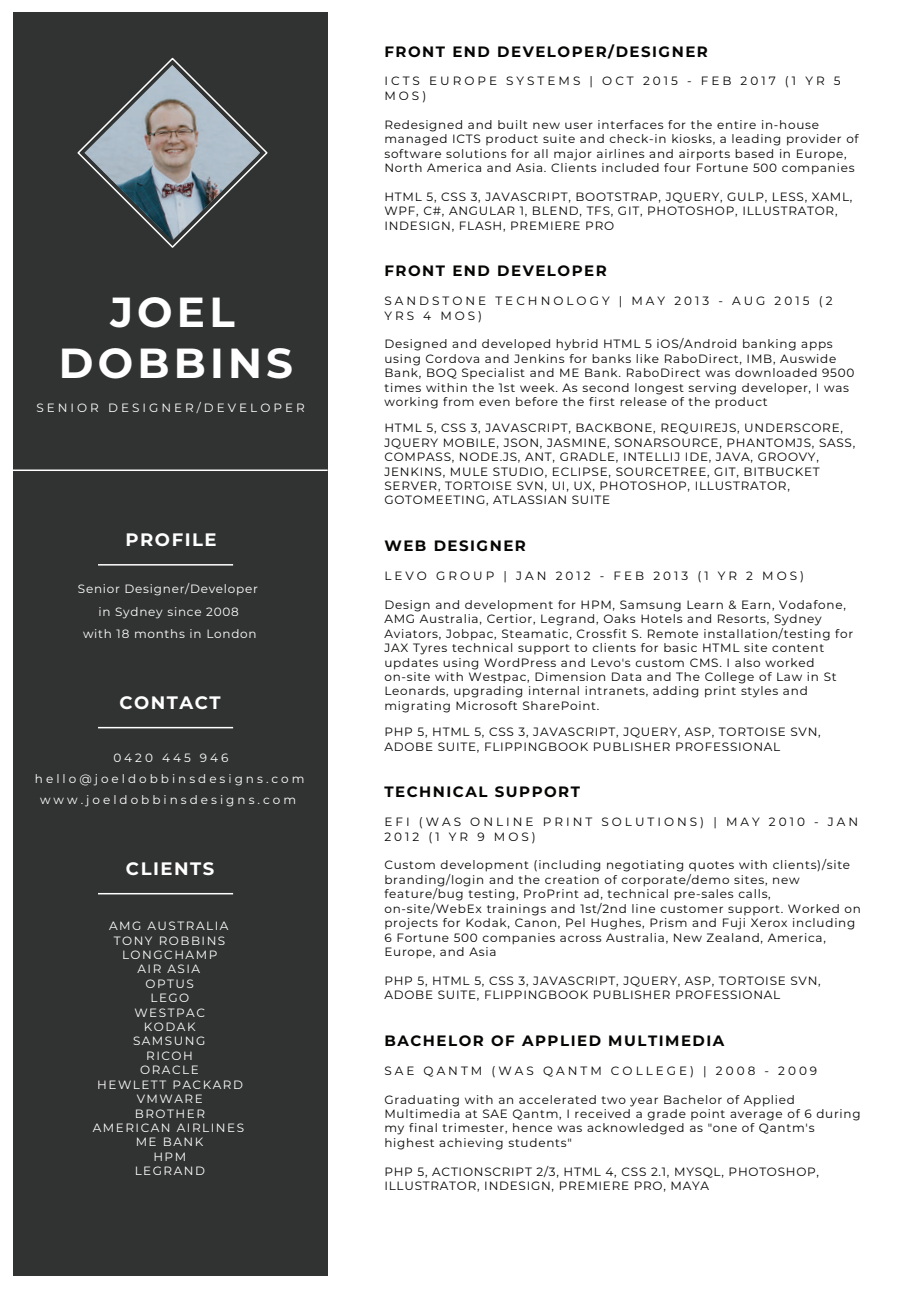
<style>
.page{position:relative;width:919px;height:1289px;background:#fff}
.page>*{position:absolute;margin:0;border:0;box-sizing:border-box;transform-origin:0 0}
.t1{font:700 42px/50.4px "Montserrat";letter-spacing:.1em;color:#fff;text-align:center}
.t2{font:700 18px "Montserrat";letter-spacing:.085em;color:#fff}
.t3{font:700 15px "Montserrat";letter-spacing:.1em;color:#050504}
.t4{font:12px/14.4px "Montserrat";letter-spacing:.06em;color:#050504}
.t5{font:12px/14.4px "Montserrat";letter-spacing:.25em;color:#050504}
.t6{font:12px/14.4px "Montserrat";letter-spacing:.125em;color:#fff;text-align:center}
.t7{font:12px/21px "Montserrat";letter-spacing:.25em;color:#fff;text-align:center}
.t8{font:12px/22.5px "Montserrat";letter-spacing:.06em;color:#fff;text-align:center}
</style>
<div class="page">
<div style="left:13px;top:13px;width:314px;height:1263px;background:#313232"></div>
<hr style="left:98px;top:893px;width:135px;height:1px;background:#fff">
<hr style="left:98px;top:727px;width:135px;height:1px;background:#fff">
<hr style="left:98px;top:564px;width:135px;height:1px;background:#fff">
<hr style="left:13px;top:469px;width:314px;height:2px;background:#fff">
<svg style="left:77px;top:57px;width:191px;height:191px"></svg>
<img style="left:84px;top:65px;width:176px;height:176px">
<h1 class="t1" style="left:59px;top:285px;width:236px">JOEL<br>DOBBINS</h1>
<p class="t7" style="left:36px;top:397px;width:270px">SENIOR DESIGNER/DEVELOPER</p>
<h2 class="t2" style="left:125px;top:526px;width:92px">PROFILE</h2>
<p class="t8" style="left:78px;top:577px;width:181px">Senior Designer/Developer in Sydney since 2008<br>with 18 months in London</p>
<h2 class="t2" style="left:119px;top:689px;width:103px">CONTACT</h2>
<p class="t7" style="left:35px;top:746px;width:271px">0420 445 946 hello@joeldobbinsdesigns.com www.joeldobbinsdesigns.com</p>
<h2 class="t2" style="left:126px;top:855px;width:90px">CLIENTS</h2>
<p class="t6" style="left:93px;top:918px;width:153px">AMG AUSTRALIA<br>TONY ROBBINS<br>LONGCHAMP<br>AIR ASIA<br>OPTUS<br>LEGO<br>WESTPAC<br>KODAK<br>SAMSUNG<br>RICOH<br>ORACLE<br>HEWLETT PACKARD<br>VMWARE<br>BROTHER<br>AMERICAN AIRLINES<br>ME BANK<br>HPM<br>LEGRAND</p>
<p class="t3" style="left:384px;top:40px;width:325px">FRONT END DEVELOPER/DESIGNER</p>
<p class="t5" style="left:384px;top:74px;width:457px">ICTS EUROPE SYSTEMS | OCT 2015 - FEB 2017 (1 YR 5<br>MOS)</p>
<p class="t4" style="left:384px;top:117px;width:475px">Redesigned and built new user interfaces for the entire in-house managed ICTS product suite and check-in kiosks, a leading provider of software solutions for all major airlines and airports based in Europe, North America and Asia. Clients included four Fortune 500 companies</p>
<p class="t4" style="left:384px;top:189px;width:469px">HTML 5, CSS 3, JAVASCRIPT, BOOTSTRAP, JQUERY, GULP, LESS, XAML,<br>WPF, C#, ANGULAR 1, BLEND, TFS, GIT, PHOTOSHOP, ILLUSTRATOR,<br>INDESIGN, FLASH, PREMIERE PRO</p>
<p class="t3" style="left:384px;top:260px;width:224px">FRONT END DEVELOPER</p>
<p class="t5" style="left:384px;top:293px;width:449px">SANDSTONE TECHNOLOGY | MAY 2013 - AUG 2015 (2<br>YRS 4 MOS)</p>
<p class="t4" style="left:384px;top:336px;width:471px">Designed and developed hybrid HTML 5 iOS/Android banking apps using Cordova and Jenkins for banks like RaboDirect, IMB, Auswide Bank, BOQ Specialist and ME Bank. RaboDirect was downloaded 9500 times within the 1st week. As second longest serving developer, I was working from even before the first release of the product</p>
<p class="t4" style="left:384px;top:420px;width:472px">HTML 5, CSS 3, JAVASCRIPT, BACKBONE, REQUIREJS, UNDERSCORE, JQUERY MOBILE, JSON, JASMINE, SONARSOURCE, PHANTOMJS, SASS, COMPASS, NODE.JS, ANT, GRADLE, INTELLIJ IDE, JAVA, GROOVY, JENKINS, MULE STUDIO, ECLIPSE, SOURCETREE, GIT, BITBUCKET SERVER, TORTOISE SVN, UI, UX, PHOTOSHOP, ILLUSTRATOR, GOTOMEETING, ATLASSIAN SUITE</p>
<p class="t3" style="left:384px;top:535px;width:143px">WEB DESIGNER</p>
<p class="t5" style="left:384px;top:568px;width:421px">LEVO GROUP | JAN 2012 - FEB 2013 (1 YR 2 MOS)</p>
<p class="t4" style="left:384px;top:597px;width:470px">Design and development for HPM, Samsung Learn &amp; Earn, Vodafone, AMG Australia, Certior, Legrand, Oaks Hotels and Resorts, Sydney Aviators, Jobpac, Steamatic, Crossfit S. Remote installation/testing for JAX Tyres technical support to clients for basic HTML site content updates using WordPress and Levo's custom CMS. I also worked on-site with Westpac, Dimension Data and The College of Law in St Leonards, upgrading internal intranets, adding print styles and migrating Microsoft SharePoint.</p>
<p class="t4" style="left:384px;top:724px;width:438px">PHP 5, HTML 5, CSS 3, JAVASCRIPT, JQUERY, ASP, TORTOISE SVN,<br>ADOBE SUITE, FLIPPINGBOOK PUBLISHER PROFESSIONAL</p>
<p class="t3" style="left:384px;top:781px;width:197px">TECHNICAL SUPPORT</p>
<p class="t5" style="left:384px;top:814px;width:475px">EFI (WAS ONLINE PRINT SOLUTIONS) | MAY 2010 - JAN<br>2012 (1 YR 9 MOS)</p>
<p class="t4" style="left:384px;top:857px;width:478px">Custom development (including negotiating quotes with clients)/site branding/login and the creation of corporate/demo sites, new feature/bug testing, ProPrint ad, technical pre-sales calls, on-site/WebEx trainings and 1st/2nd line customer support. Worked on projects for Kodak, Canon, Pel Hughes, Prism and Fuji Xerox including 6 Fortune 500 companies across Australia, New Zealand, America, Europe, and Asia</p>
<p class="t4" style="left:384px;top:972px;width:438px">PHP 5, HTML 5, CSS 3, JAVASCRIPT, JQUERY, ASP, TORTOISE SVN,<br>ADOBE SUITE, FLIPPINGBOOK PUBLISHER PROFESSIONAL</p>
<p class="t3" style="left:384px;top:1029px;width:341px">BACHELOR OF APPLIED MULTIMEDIA</p>
<p class="t5" style="left:384px;top:1062px;width:434px">SAE QANTM (WAS QANTM COLLEGE) | 2008 - 2009</p>
<p class="t4" style="left:384px;top:1091px;width:477px">Graduating with an accelerated two year Bachelor of Applied Multimedia at SAE Qantm, I received a grade point average of 6 during my final trimester, hence was acknowledged as "one of Qantm's highest achieving students"</p>
<p class="t4" style="left:384px;top:1163px;width:436px">PHP 5, ACTIONSCRIPT 2/3, HTML 4, CSS 2.1, MYSQL, PHOTOSHOP,<br>ILLUSTRATOR, INDESIGN, PREMIERE PRO, MAYA</p>
</div>
